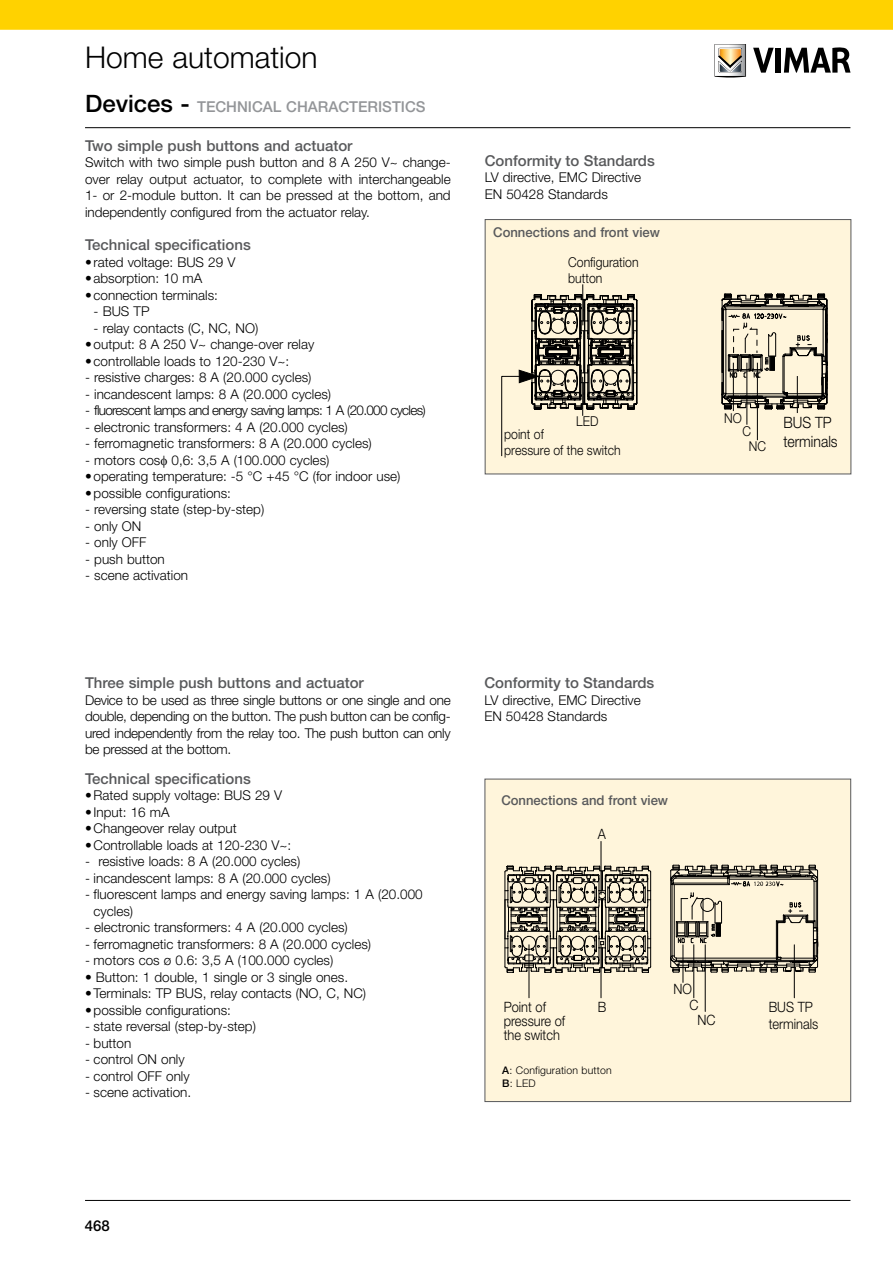
<style>
.page{position:relative;width:893px;height:1263px;background:#fff}
.page>*{position:absolute;margin:0;border:0;box-sizing:border-box;transform-origin:0 0}
.t1{font:300 30px "Helvetica Neue LT Std";color:#000}
.t2{font:300 15.6px/18.8px "Helvetica Neue LT Std";color:#000;scale:.9 1}
.t3{font:500 15px "Helvetica Neue LT Std";color:#58595b}
.t4{font:500 15px "Helvetica Neue LT Std";color:#939598}
.t5{font:500 15px "Helvetica Neue LT Std";color:#000}
.t6{font:300 14.25px/17.1px "Helvetica Neue LT Std";color:#000;scale:.9 1}
.t7{font:300 13.65px/16.4px "Helvetica Neue LT Std";color:#000;scale:.9 1}
.t8{font:300 13.5px/16.5px "Helvetica Neue LT Std";color:#000}
.t9{font:300 13.5px "Helvetica Neue LT Std";letter-spacing:-.05em;color:#000}
.t10{font:500 13.5px "Helvetica Neue LT Std";color:#58595b}
.t11{font:300 10.5px/12.6px "Helvetica Neue LT Std";letter-spacing:.015em;color:#000}
.s1{font-size:24px;color:#000}
.s2{font-weight:500}
</style>
<div class="page">
<svg style="left:0;top:0;width:892px;height:72px"></svg>
<hr style="left:85px;top:127px;width:765px;height:1px;background:#000">
<hr style="left:85px;top:1200px;width:765px;height:1px;background:#000">
<svg style="left:715px;top:44px;width:31px;height:34px"></svg>
<svg style="left:753px;top:48px;width:21px;height:25px"></svg>
<div style="left:776px;top:48px;width:5px;height:25px;background:#000"></div>
<svg style="left:784px;top:47px;width:66px;height:26px"></svg>
<svg style="left:892px;top:0;width:1px;height:30px"></svg>
<div style="left:485px;top:220px;width:366px;height:254px;background:#fff5db"></div>
<hr style="left:582px;top:377px;width:1px;height:39px;background:#000">
<hr style="left:501px;top:376px;width:1px;height:80px;background:#000">
<hr style="left:502px;top:376px;width:50px;height:1px;background:#000">
<hr style="left:582px;top:284px;width:1px;height:41px;background:#000">
<svg style="left:519px;top:293px;width:309px;height:117px"></svg>
<hr style="left:733px;top:363px;width:1px;height:48px;background:#000">
<hr style="left:747px;top:363px;width:1px;height:62px;background:#000">
<hr style="left:757px;top:363px;width:1px;height:77px;background:#000">
<hr style="left:797px;top:376px;width:1px;height:37px;background:#000">
<div style="left:485px;top:219px;width:366px;height:255px;border:1px solid #58595b"></div>
<div style="left:485px;top:779px;width:366px;height:323px;background:#fff5db;border:1px solid #58595b"></div>
<svg style="left:504px;top:865px;width:147px;height:108px"></svg>
<hr style="left:601px;top:841px;width:1px;height:53px;background:#000">
<hr style="left:601px;top:945px;width:1px;height:53px;background:#000">
<hr style="left:529px;top:945px;width:1px;height:53px;background:#000">
<hr style="left:794px;top:945px;width:1px;height:53px;background:#000">
<hr style="left:683px;top:945px;width:1px;height:37px;background:#000">
<hr style="left:693px;top:945px;width:1px;height:53px;background:#000">
<hr style="left:705px;top:945px;width:1px;height:66px;background:#000">
<svg style="left:670px;top:864px;width:148px;height:109px"></svg>
<h1 class="t1" style="left:85px;top:39px;width:234px">Home automation</h1>
<p class="t4" style="left:85px;top:98px;width:342px"><span class="s1">Devices -</span> TECHNICAL CHARACTERISTICS</p>
<p class="t3" style="left:85px;top:136px;width:269px">Two simple push buttons and actuator</p>
<p class="t8" style="left:85px;top:154px;width:367px;text-align:justify">Switch with two simple push button and 8 A 250 V~ change&shy;over relay output actuator, to complete with interchangeable 1- or 2-module button. It can be pressed at the bottom, and independently configured from the actuator relay.</p>
<p class="t3" style="left:85px;top:236px;width:167px">Technical specifications</p>
<p class="t8" style="left:85px;top:253px;width:152px">• rated voltage: BUS 29 V</p>
<p class="t8" style="left:85px;top:270px;width:119px">• absorption: 10 mA</p>
<p class="t8" style="left:85px;top:286px;width:134px">• connection terminals:</p>
<p class="t8" style="left:94px;top:303px;width:58px">- BUS TP</p>
<p class="t8" style="left:94px;top:319px;width:166px">- relay contacts (C, NC, NO)</p>
<p class="t8" style="left:85px;top:336px;width:231px">• output: 8 A 250 V~ change-over relay</p>
<p class="t8" style="left:85px;top:352px;width:206px">• controllable loads to 120-230 V~:</p>
<p class="t8" style="left:85px;top:369px;width:228px">- resistive charges: 8 A (20.000 cycles)</p>
<p class="t8" style="left:85px;top:385px;width:248px">- incandescent lamps: 8 A (20.000 cycles)</p>
<p class="t9" style="left:85px;top:402px;width:342px">- fluorescent lamps and energy saving lamps: 1 A (20.000 cycles)</p>
<p class="t8" style="left:85px;top:418px;width:264px">- electronic transformers: 4 A (20.000 cycles)</p>
<p class="t8" style="left:85px;top:435px;width:288px">- ferromagnetic transformers: 8 A (20.000 cycles)</p>
<p class="t8" style="left:85px;top:451px;width:246px">- motors cos 0,6: 3,5 A (100.000 cycles)</p>
<p class="t8" style="left:85px;top:468px;width:317px">• operating temperature: -5 °C +45 °C (for indoor use)</p>
<p class="t8" style="left:85px;top:484px;width:147px">• possible configurations:</p>
<p class="t8" style="left:85px;top:501px;width:181px">- reversing state (step-by-step)</p>
<p class="t8" style="left:85px;top:517px;width:58px">- only ON</p>
<p class="t8" style="left:85px;top:534px;width:63px">- only OFF</p>
<p class="t8" style="left:85px;top:550px;width:81px">- push button</p>
<p class="t8" style="left:85px;top:567px;width:105px">- scene activation</p>
<p class="t3" style="left:485px;top:151px;width:172px">Conformity to Standards</p>
<p class="t8" style="left:485px;top:169px;width:158px">LV directive, EMC Directive<br>EN 50428 Standards</p>
<p class="t10" style="left:493px;top:224px;width:168px">Connections and front view</p>
<p class="t7" style="left:568px;top:253px;width:80px">Configuration button</p>
<p class="t7" style="left:576px;top:412px;width:26px">LED</p>
<p class="t7" style="left:504px;top:425px;width:131px">point of<br>pressure of the switch</p>
<p class="t7" style="left:724px;top:409px;width:21px">NO</p>
<p class="t7" style="left:749px;top:423px;width:21px;line-height:14.7px;text-indent:-6px">C<br>NC</p>
<p class="t2" style="left:783px;top:413px;width:62px">BUS TP terminals</p>
<p class="t3" style="left:85px;top:674px;width:280px">Three simple push buttons and actuator</p>
<p class="t8" style="left:85px;top:691px;width:367px;text-align:justify">Device to be used as three single buttons or one single and one double, depending on the button. The push button can be config&shy;ured independently from the relay too. The push button can only be pressed at the bottom.</p>
<p class="t3" style="left:85px;top:769px;width:167px">Technical specifications</p>
<p class="t8" style="left:85px;top:787px;width:199px">• Rated supply voltage: BUS 29 V</p>
<p class="t8" style="left:85px;top:803px;width:86px">• Input: 16 mA</p>
<p class="t8" style="left:85px;top:820px;width:153px">• Changeover relay output</p>
<p class="t8" style="left:85px;top:836px;width:208px">• Controllable loads at 120-230 V~:</p>
<p class="t8" style="left:85px;top:853px;width:217px">- resistive loads: 8 A (20.000 cycles)</p>
<p class="t8" style="left:85px;top:869px;width:247px">- incandescent lamps: 8 A (20.000 cycles)</p>
<p class="t8" style="left:94px;top:886px;width:331px;text-indent:-9px">- fluorescent lamps and energy saving lamps: 1 A (20.000 cycles)</p>
<p class="t8" style="left:85px;top:919px;width:264px">- electronic transformers: 4 A (20.000 cycles)</p>
<p class="t8" style="left:85px;top:935px;width:288px">- ferromagnetic transformers: 8 A (20.000 cycles)</p>
<p class="t8" style="left:85px;top:952px;width:250px">- motors cos ø 0.6: 3,5 A (100.000 cycles)</p>
<p class="t8" style="left:85px;top:968px;width:264px">• Button: 1 double, 1 single or 3 single ones.</p>
<p class="t8" style="left:85px;top:985px;width:283px">• Terminals: TP BUS, relay contacts (NO, C, NC)</p>
<p class="t8" style="left:85px;top:1001px;width:147px">• possible configurations:</p>
<p class="t8" style="left:85px;top:1018px;width:172px">- state reversal (step-by-step)</p>
<p class="t8" style="left:85px;top:1034px;width:48px">- button</p>
<p class="t8" style="left:85px;top:1051px;width:101px">- control ON only</p>
<p class="t8" style="left:85px;top:1067px;width:106px">- control OFF only</p>
<p class="t8" style="left:85px;top:1084px;width:108px">- scene activation.</p>
<p class="t3" style="left:484px;top:674px;width:172px">Conformity to Standards</p>
<p class="t8" style="left:484px;top:691px;width:158px">LV directive, EMC Directive<br>EN 50428 Standards</p>
<p class="t10" style="left:501px;top:792px;width:168px">Connections and front view</p>
<p class="t6" style="left:598px;top:825px;width:10px">A</p>
<p class="t6" style="left:674px;top:980px;width:22px">NO</p>
<p class="t6" style="left:504px;top:997px;width:48px">Point of</p>
<p class="t6" style="left:689px;top:996px;width:12px">C</p>
<p class="t6" style="left:504px;top:1013px;width:70px;line-height:14.2px">pressure of the switch</p>
<p class="t6" style="left:598px;top:997px;width:11px">B</p>
<p class="t6" style="left:769px;top:997px;width:57px">BUS TP terminals</p>
<p class="t6" style="left:698px;top:1011px;width:22px">NC</p>
<p class="t11" style="left:502px;top:1064px;width:111px"><span class="s2">A</span>: Configuration button<br><span class="s2">B</span>: LED</p>
<p class="t5" style="left:85px;top:1217px;width:27px">468</p>
</div>
